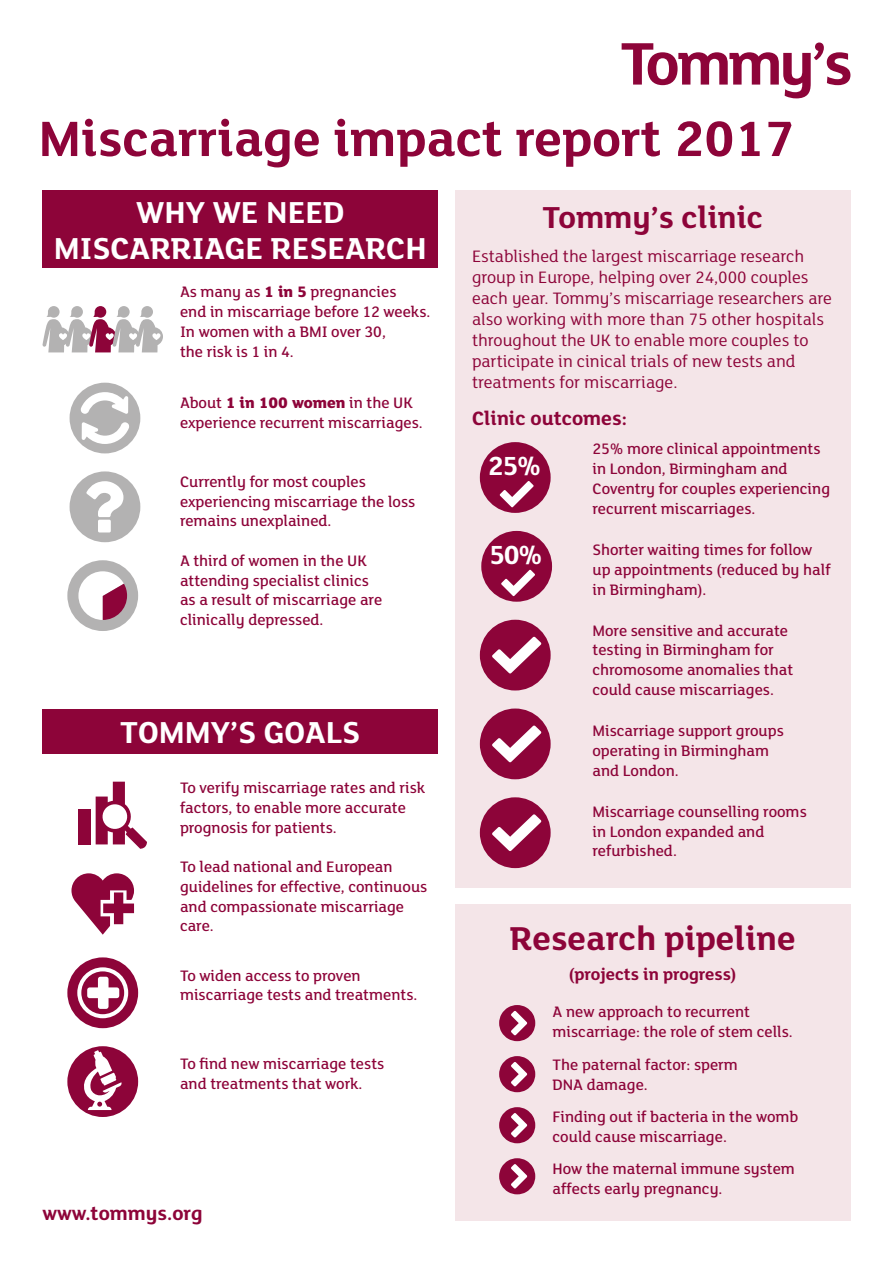
<style>
.page{position:relative;width:893px;height:1263px;background:#fff}
.page>*{position:absolute;margin:0;border:0;box-sizing:border-box;transform-origin:0 0}
.t1{font:700 54px "FS Lola";color:#8d0439}
.t2{font:700 36px "FS Lola";color:#8d0439}
.t3{font:700 33px/36px "FS Lola";color:#fff;text-align:center}
.t4{font:700 33px "FS Lola";color:#8d0439}
.t5{font:700 28.5px "FS Lola";color:#fff}
.t6{font:700 21px "FS Lola";color:#8d0439}
.t7{font:18px/21px "FS Lola";color:#8d0439}
.t8{font:700 18px "FS Lola";color:#8d0439}
.t9{font:500 16.5px/19.8px "FS Lola";color:#8d0439}
.s1{font-weight:800}
</style>
<div class="page">
<div style="left:43px;top:190px;width:395px;height:78px;background:#8d0439"></div>
<div style="left:43px;top:710px;width:395px;height:44px;background:#8d0439"></div>
<div style="left:455px;top:190px;width:395px;height:697px;background:#f4e5e8"></div>
<div style="left:455px;top:904px;width:395px;height:316px;background:#f4e5e8"></div>
<svg style="left:622px;top:43px;width:228px;height:55px"></svg>
<div style="left:67px;top:1046px;width:71px;height:71px;background:#8d0439;border-radius:50%"></div>
<svg style="left:81px;top:1050px;width:41px;height:60px"></svg>
<div style="left:480px;top:442px;width:71px;height:71px;background:#8d0439;border-radius:50%"></div>
<svg style="left:500px;top:481px;width:34px;height:26px"></svg>
<div style="left:481px;top:531px;width:71px;height:71px;background:#8d0439;border-radius:50%"></div>
<svg style="left:501px;top:570px;width:34px;height:26px"></svg>
<div style="left:480px;top:620px;width:71px;height:70px;background:#8d0439;border-radius:50%"></div>
<svg style="left:492px;top:637px;width:49px;height:36px"></svg>
<div style="left:480px;top:708px;width:71px;height:71px;background:#8d0439;border-radius:50%"></div>
<svg style="left:492px;top:725px;width:49px;height:37px"></svg>
<div style="left:480px;top:797px;width:71px;height:71px;background:#8d0439;border-radius:50%"></div>
<svg style="left:492px;top:814px;width:49px;height:37px"></svg>
<div style="left:70px;top:471px;width:70px;height:71px;background:#b3b2b2;border-radius:50%"></div>
<svg style="left:86px;top:481px;width:37px;height:51px"></svg>
<div style="left:67px;top:560px;width:71px;height:71px;background:#b3b2b2;border-radius:50%"></div>
<div style="left:70px;top:383px;width:70px;height:70px;background:#b3b2b2;border-radius:50%"></div>
<div style="left:67px;top:957px;width:71px;height:71px;background:#8d0439;border-radius:50%"></div>
<svg style="left:77px;top:967px;width:51px;height:51px"></svg>
<svg style="left:499px;top:1005px;width:36px;height:36px"></svg>
<svg style="left:499px;top:1056px;width:36px;height:36px"></svg>
<svg style="left:499px;top:1107px;width:36px;height:36px"></svg>
<svg style="left:499px;top:1158px;width:36px;height:36px"></svg>
<svg style="left:42px;top:306px;width:121px;height:46px"></svg>
<svg style="left:81px;top:392px;width:47px;height:22px"></svg>
<svg style="left:82px;top:422px;width:47px;height:22px"></svg>
<svg style="left:78px;top:571px;width:49px;height:49px"></svg>
<svg style="left:71px;top:873px;width:63px;height:62px"></svg>
<div style="left:78px;top:809px;width:13px;height:35px;background:#8d0439"></div>
<svg style="left:96px;top:782px;width:51px;height:67px"></svg>
<h1 class="t1" style="left:38px;top:101px;width:758px">Miscarriage impact report 2017</h1>
<h3 class="t3" style="left:54px;top:193px;width:374px">WHY WE NEED<br>MISCARRIAGE RESEARCH</h3>
<p class="t9" style="left:180px;top:281px;width:252px">As many as <span class="s1">1 in 5</span> pregnancies<br>end in miscarriage before 12 weeks.<br>In women with a BMI over 30,<br>the risk is 1 in 4.</p>
<p class="t9" style="left:180px;top:392px;width:244px">About <span class="s1">1 in 100 women</span> in the UK experience recurrent miscarriages.</p>
<p class="t9" style="left:180px;top:471px;width:237px">Currently for most couples experiencing miscarriage the loss remains unexplained.</p>
<p class="t9" style="left:180px;top:550px;width:204px">A third of women in the UK attending specialist clinics as a result of miscarriage are clinically depressed.</p>
<h3 class="t3" style="left:120px;top:713px;width:242px">TOMMY’S GOALS</h3>
<p class="t9" style="left:180px;top:777px;width:247px">To verify miscarriage rates and risk factors, to enable more accurate prognosis for patients.</p>
<p class="t9" style="left:180px;top:856px;width:249px">To lead national and European guidelines for effective, continuous and compassionate miscarriage care.</p>
<p class="t9" style="left:180px;top:965px;width:239px">To widen access to proven miscarriage tests and treatments.</p>
<p class="t9" style="left:180px;top:1053px;width:206px">To find new miscarriage tests and treatments that work.</p>
<p class="t6" style="left:43px;top:1199px;width:162px">www.tommys.org</p>
<h3 class="t4" style="left:543px;top:194px;width:222px">Tommy’s clinic</h3>
<p class="t7" style="left:472px;top:245px;width:361px">Established the largest miscarriage research group in Europe, helping over 24,000 couples each year. Tommy’s miscarriage researchers are also working with more than 75 other hospitals throughout the UK to enable more couples to participate in cinical trials of new tests and treatments for miscarriage.</p>
<p class="t6" style="left:472px;top:404px;width:156px">Clinic outcomes:</p>
<h3 class="t5" style="left:488px;top:447px;width:55px">25%</h3>
<h3 class="t5" style="left:489px;top:535px;width:55px">50%</h3>
<p class="t9" style="left:592px;top:439px;width:239px">25% more clinical appointments in London, Birmingham and<br>Coventry for couples experiencing recurrent miscarriages.</p>
<p class="t9" style="left:592px;top:539px;width:240px">Shorter waiting times for follow up appointments (reduced by half in Birmingham).</p>
<p class="t9" style="left:592px;top:620px;width:202px">More sensitive and accurate testing in Birmingham for chromosome anomalies that could cause miscarriages.</p>
<p class="t9" style="left:592px;top:720px;width:193px">Miscarriage support groups operating in Birmingham and London.</p>
<p class="t9" style="left:592px;top:801px;width:216px">Miscarriage counselling rooms in London expanded and refurbished.</p>
<h2 class="t2" style="left:510px;top:913px;width:287px">Research pipeline</h2>
<p class="t8" style="left:569px;top:962px;width:169px">(projects in progress)</p>
<p class="t9" style="left:553px;top:1001px;width:242px">A new approach to recurrent miscarriage: the role of stem cells.</p>
<p class="t9" style="left:553px;top:1054px;width:187px">The paternal factor: sperm<br>DNA damage.</p>
<p class="t9" style="left:553px;top:1106px;width:247px">Finding out if bacteria in the womb could cause miscarriage.</p>
<p class="t9" style="left:553px;top:1158px;width:244px">How the maternal immune system affects early pregnancy.</p>
</div>
